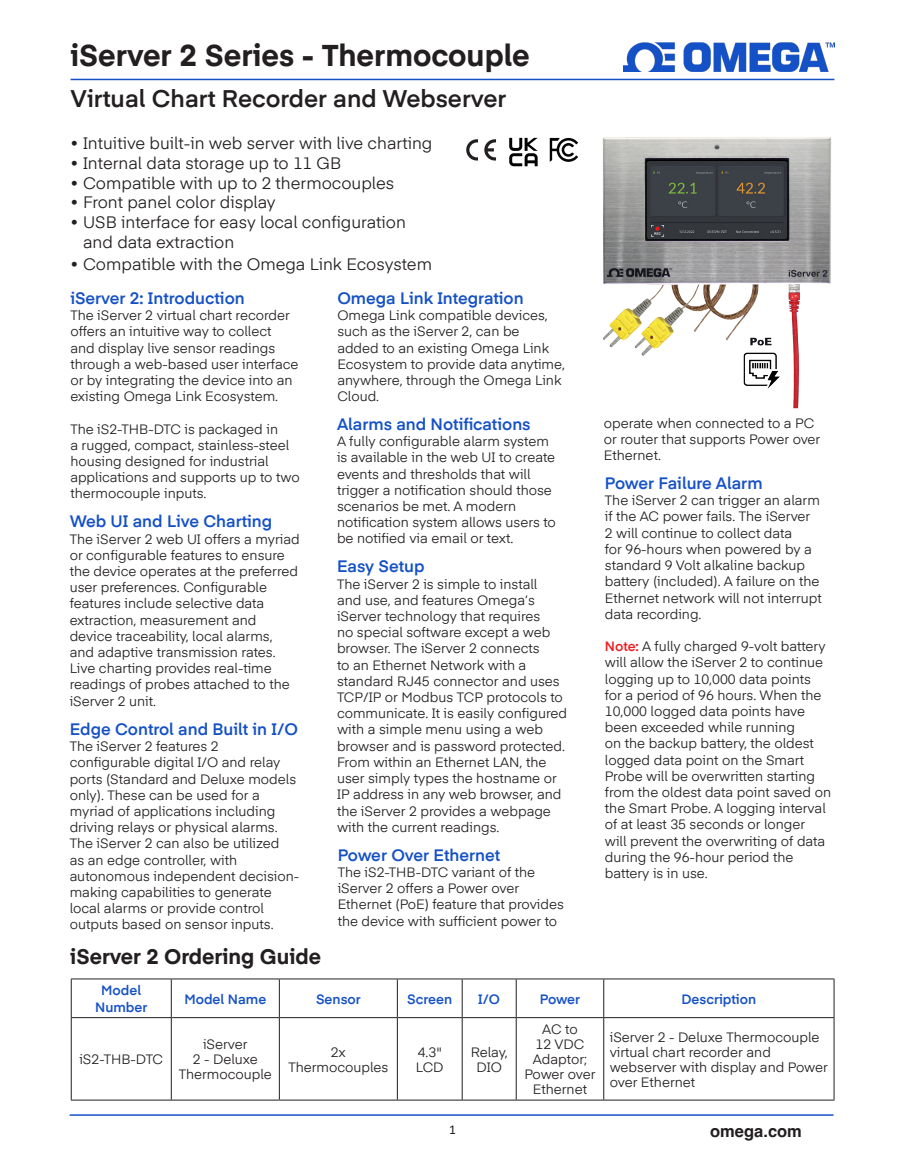
<style>
.page{position:relative;width:905px;height:1168px;background:#fff}
.page>*{position:absolute;margin:0;border:0;box-sizing:border-box;transform-origin:0 0}
.t1{font:700 30px "Eina 04";color:#231f20}
.t2{font:600 24px "Eina 04";color:#231f20}
.t3{font:700 21px "Eina 04";color:#231f20}
.t4{font:16.5px "Eina 04";color:#231f20}
.t5{font:600 16.5px "Eina 04";color:#1551c6}
.t6{font:700 16.5px "Helvetica";color:#231f20}
.t7{font:13.5px/16.2px "Eina 04";color:#231f20}
.t8{font:600 13.5px/16.2px "Eina 04";color:#1551c6;text-align:center}
.t9{font:13.5px "Calibri";color:#231f20}
.s1{font-weight:600;color:#ee1d23}
</style>
<div class="page">
<hr style="left:71px;top:79px;width:763px;height:1px;background:#1551c6">
<img style="left:525px;top:137px;width:306px;height:272px">
<img style="left:623px;top:43px;width:211px;height:28px">
<hr style="left:70px;top:1114px;width:763px;height:2px;background:#1551c6">
<svg style="left:509px;top:138px;width:28px;height:28px"></svg>
<svg style="left:484px;top:139px;width:12px;height:22px"></svg>
<svg style="left:466px;top:139px;width:12px;height:22px"></svg>
<svg style="left:549px;top:138px;width:29px;height:24px"></svg>
<hr style="left:71px;top:978px;width:100px;height:1px;background:#231f20">
<hr style="left:71px;top:979px;width:1px;height:38px;background:#231f20">
<hr style="left:171px;top:978px;width:108px;height:1px;background:#231f20">
<hr style="left:171px;top:979px;width:1px;height:38px;background:#231f20">
<hr style="left:279px;top:978px;width:118px;height:1px;background:#231f20">
<hr style="left:279px;top:979px;width:1px;height:38px;background:#231f20">
<hr style="left:397px;top:978px;width:65px;height:1px;background:#231f20">
<hr style="left:397px;top:979px;width:1px;height:38px;background:#231f20">
<hr style="left:462px;top:978px;width:54px;height:1px;background:#231f20">
<hr style="left:462px;top:979px;width:1px;height:38px;background:#231f20">
<hr style="left:516px;top:978px;width:87px;height:1px;background:#231f20">
<hr style="left:516px;top:979px;width:1px;height:38px;background:#231f20">
<hr style="left:603px;top:978px;width:231px;height:1px;background:#231f20">
<hr style="left:603px;top:979px;width:1px;height:38px;background:#231f20">
<hr style="left:833px;top:979px;width:1px;height:38px;background:#231f20">
<hr style="left:71px;top:1017px;width:100px;height:1px;background:#231f20">
<hr style="left:71px;top:1018px;width:1px;height:81px;background:#231f20">
<hr style="left:171px;top:1017px;width:108px;height:1px;background:#231f20">
<hr style="left:171px;top:1018px;width:1px;height:81px;background:#231f20">
<hr style="left:279px;top:1017px;width:118px;height:1px;background:#231f20">
<hr style="left:279px;top:1018px;width:1px;height:81px;background:#231f20">
<hr style="left:397px;top:1017px;width:65px;height:1px;background:#231f20">
<hr style="left:397px;top:1018px;width:1px;height:81px;background:#231f20">
<hr style="left:462px;top:1017px;width:54px;height:1px;background:#231f20">
<hr style="left:462px;top:1018px;width:1px;height:81px;background:#231f20">
<hr style="left:516px;top:1017px;width:87px;height:1px;background:#231f20">
<hr style="left:516px;top:1018px;width:1px;height:81px;background:#231f20">
<hr style="left:603px;top:1017px;width:231px;height:1px;background:#231f20">
<hr style="left:603px;top:1018px;width:1px;height:81px;background:#231f20">
<hr style="left:833px;top:1018px;width:1px;height:81px;background:#231f20">
<hr style="left:71px;top:1099px;width:100px;height:1px;background:#231f20">
<hr style="left:171px;top:1099px;width:108px;height:1px;background:#231f20">
<hr style="left:279px;top:1099px;width:118px;height:1px;background:#231f20">
<hr style="left:397px;top:1099px;width:65px;height:1px;background:#231f20">
<hr style="left:462px;top:1099px;width:54px;height:1px;background:#231f20">
<hr style="left:516px;top:1099px;width:87px;height:1px;background:#231f20">
<hr style="left:603px;top:1099px;width:231px;height:1px;background:#231f20">
<p class="t1" style="left:71px;top:33px;width:461px">iServer 2 Series - Thermocouple</p>
<p class="t2" style="left:71px;top:81px;width:437px">Virtual Chart Recorder and Webserver</p>
<p class="t4" style="left:70px;top:131px;width:363px">• Intuitive built-in web server with live charting</p>
<p class="t4" style="left:70px;top:150px;width:272px">• Internal data storage up to 11 GB</p>
<p class="t4" style="left:70px;top:170px;width:325px">• Compatible with up to 2 thermocouples</p>
<p class="t4" style="left:70px;top:190px;width:207px">• Front panel color display</p>
<p class="t4" style="left:70px;top:210px;width:337px">• USB interface for easy local configuration</p>
<p class="t4" style="left:83px;top:230px;width:153px">and data extraction</p>
<p class="t4" style="left:70px;top:251px;width:363px">• Compatible with the Omega Link Ecosystem</p>
<p class="t5" style="left:70px;top:286px;width:176px">iServer 2: Introduction</p>
<p class="t7" style="left:70px;top:306px;width:230px">The iServer 2 virtual chart recorder offers an intuitive way to collect and display live sensor readings through a web-based user interface or by integrating the device into an existing Omega Link Ecosystem.</p>
<p class="t7" style="left:70px;top:420px;width:231px">The iS2-THB-DTC is packaged in<br>a rugged, compact, stainless-steel housing designed for industrial applications and supports up to two thermocouple inputs.</p>
<p class="t5" style="left:70px;top:509px;width:204px">Web UI and Live Charting</p>
<p class="t7" style="left:70px;top:530px;width:232px">The iServer 2 web UI offers a myriad or configurable features to ensure the device operates at the preferred user preferences. Configurable features include selective data extraction, measurement and device traceability, local alarms, and adaptive transmission rates.<br>Live charting provides real-time readings of probes attached to the iServer 2 unit.</p>
<p class="t5" style="left:70px;top:717px;width:230px">Edge Control and Built in I/O</p>
<p class="t7" style="left:70px;top:737px;width:231px">The iServer 2 features 2 configurable digital I/O and relay ports (Standard and Deluxe models only). These can be used for a myriad of applications including driving relays or physical alarms.<br>The iServer 2 can also be utilized<br>as an edge controller, with autonomous independent decision&shy;making capabilities to generate local alarms or provide control outputs based on sensor inputs.</p>
<p class="t5" style="left:337px;top:286px;width:188px">Omega Link Integration</p>
<p class="t7" style="left:337px;top:306px;width:229px">Omega Link compatible devices, such as the iServer 2, can be<br>added to an existing Omega Link<br>Ecosystem to provide data anytime, anywhere, through the Omega Link<br>Cloud.</p>
<p class="t5" style="left:337px;top:412px;width:195px">Alarms and Notifications</p>
<p class="t7" style="left:337px;top:432px;width:220px">A fully configurable alarm system is available in the web UI to create events and thresholds that will trigger a notification should those scenarios be met. A modern notification system allows users to be notified via email or text.</p>
<p class="t5" style="left:337px;top:554px;width:89px">Easy Setup</p>
<p class="t7" style="left:337px;top:575px;width:232px">The iServer 2 is simple to install<br>and use, and features Omega’s iServer technology that requires<br>no special software except a web browser. The iServer 2 connects<br>to an Ethernet Network with a standard RJ45 connector and uses<br>TCP/IP or Modbus TCP protocols to communicate. It is easily configured with a simple menu using a web browser and is password protected.<br>From within an Ethernet LAN, the user simply types the hostname or<br>IP address in any web browser, and the iServer 2 provides a webpage with the current readings.</p>
<p class="t5" style="left:338px;top:842px;width:164px">Power Over Ethernet</p>
<p class="t7" style="left:338px;top:863px;width:228px">The iS2-THB-DTC variant of the iServer 2 offers a Power over Ethernet (PoE) feature that provides the device with sufficient power to</p>
<p class="t7" style="left:603px;top:414px;width:218px">operate when connected to a PC or router that supports Power over<br>Ethernet.</p>
<p class="t5" style="left:605px;top:471px;width:159px">Power Failure Alarm</p>
<p class="t7" style="left:605px;top:491px;width:218px">The iServer 2 can trigger an alarm if the AC power fails. The iServer<br>2 will continue to collect data<br>for 96-hours when powered by a standard 9 Volt alkaline backup battery (included). A failure on the<br>Ethernet network will not interrupt data recording.</p>
<p class="t7" style="left:605px;top:637px;width:228px"><span class="s1">Note:</span> A fully charged 9-volt battery will allow the iServer 2 to continue logging up to 10,000 data points for a period of 96 hours. When the<br>10,000 logged data points have been exceeded while running<br>on the backup battery, the oldest logged data point on the Smart<br>Probe will be overwritten starting from the oldest data point saved on the Smart Probe. A logging interval of at least 35 seconds or longer<br>will prevent the overwriting of data during the 96-hour period the battery is in use.</p>
<p class="t3" style="left:70px;top:941px;width:252px">iServer 2 Ordering Guide</p>
<p class="t8" style="left:95px;top:981px;width:54px">Model<br>Number</p>
<p class="t8" style="left:184px;top:990px;width:83px">Model Name</p>
<p class="t8" style="left:316px;top:990px;width:46px">Sensor</p>
<p class="t8" style="left:407px;top:990px;width:46px">Screen</p>
<p class="t8" style="left:478px;top:990px;width:23px">I/O</p>
<p class="t8" style="left:539px;top:990px;width:42px">Power</p>
<p class="t8" style="left:681px;top:990px;width:76px">Description</p>
<p class="t7" style="left:79px;top:1050px;width:85px">iS2-THB-DTC</p>
<p class="t7" style="left:179px;top:1036px;width:95px;line-height:15px;text-align:center">iServer<br>2 - Deluxe<br>Thermocouple</p>
<p class="t7" style="left:288px;top:1043px;width:101px;line-height:15px;text-align:center">2x<br>Thermocouples</p>
<p class="t7" style="left:416px;top:1043px;width:29px;line-height:15px">4.3"<br>LCD</p>
<p class="t7" style="left:470px;top:1043px;width:38px;line-height:15px;text-align:center">Relay,<br>DIO</p>
<p class="t9" style="left:449px;top:1120px;width:8px">1</p>
<p class="t7" style="left:524px;top:1021px;width:73px;line-height:15px;text-align:center">AC to<br>12 VDC<br>Adaptor;<br>Power over<br>Ethernet</p>
<p class="t7" style="left:609px;top:1028px;width:219px;line-height:15px">iServer 2 - Deluxe Thermocouple virtual chart recorder and webserver with display and Power over Ethernet</p>
<p class="t6" style="left:710px;top:1120px;width:93px">omega.com</p>
</div>
